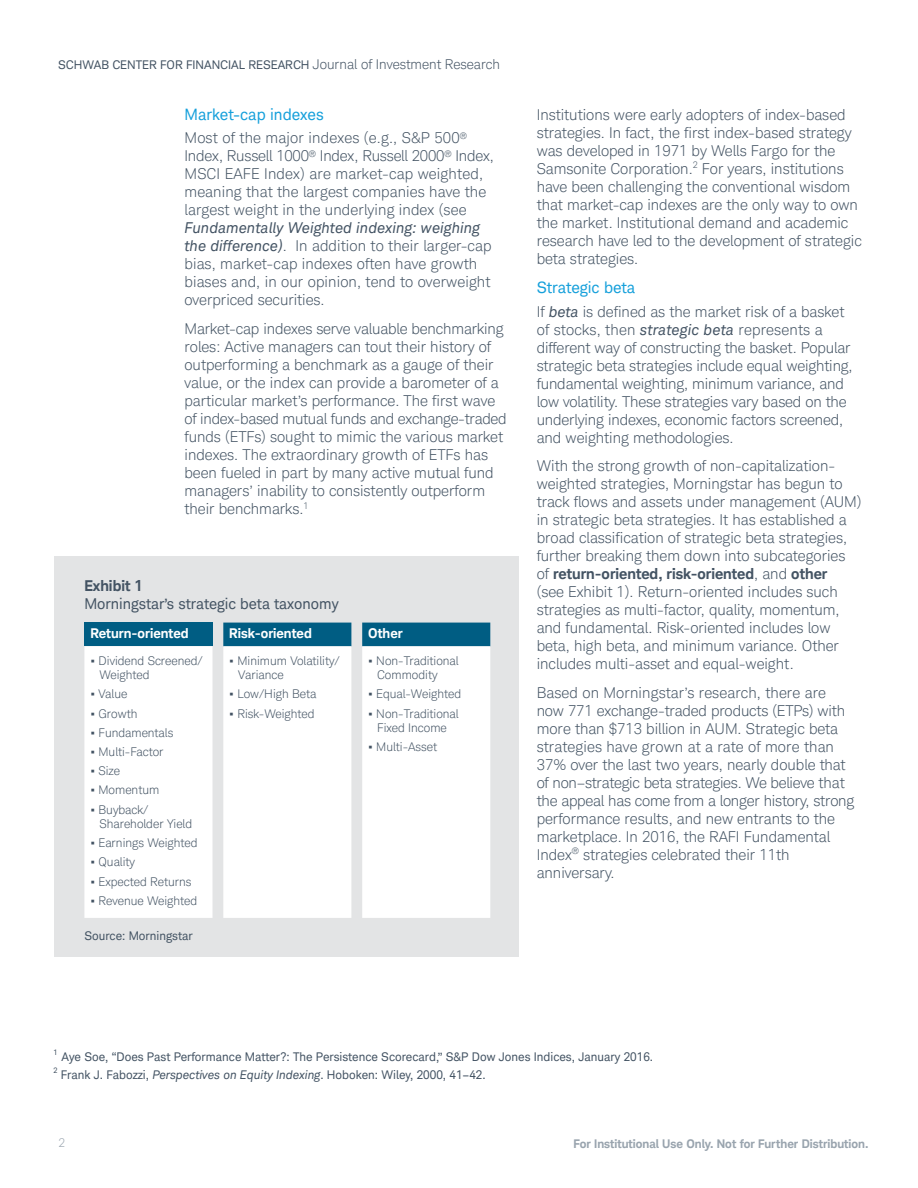
<style>
.page{position:relative;width:918px;height:1188px;background:#fff}
.page>*{position:absolute;margin:0;border:0;box-sizing:border-box;transform-origin:0 0}
.t1{font:15.75px "Charles Modern";color:#16a0db}
.t2{font:300 15px/18px "Charles Modern";color:#435363}
.t3{font:15px "Charles Modern";color:#435363}
.t4{font:700 15px "Charles Modern";color:#435363}
.t5{font:700 13.5px "Charles Modern";color:#fff}
.t6{font:300 12px/14.4px "Charles Modern";color:#435363}
.t7{font:12px "Charles Modern";color:#435363}
.t8{font:700 12px "Charles Modern";color:#99a4ae}
.t9{font:300 12px "Charles Modern";color:#99a4ae}
.t10{font:7.5px "Charles Modern";color:#435363}
.s1{font-weight:300;font-size:13.5px}
.s2{font-weight:400;font-style:italic}
.s3{font-weight:400;font-size:13.5px}
.s4{font-weight:700}
.s5{font-style:italic}
</style>
<div class="page">
<div style="left:54px;top:557px;width:464px;height:400px;background:#e3e4e5"></div>
<div style="left:84px;top:623px;width:129px;height:23px;background:#005d83"></div>
<div style="left:223px;top:623px;width:267px;height:23px;background:#005d83"></div>
<div style="left:84px;top:646px;width:406px;height:272px;background:#fff"></div>
<p class="t7" style="left:58px;top:58px;width:443px">SCHWAB CENTER FOR FINANCIAL RESEARCH <span class="s1">Journal of Investment Research</span></p>
<p class="t1" style="left:184px;top:105px;width:141px">Market-cap indexes</p>
<p class="t2" style="left:184px;top:129px;width:311px">Most of the major indexes (e.g., S&amp;P 500<sup>® </sup>Index, Russell 1000<sup>®</sup> Index, Russell 2000<sup>®</sup> Index, MSCI EAFE Index) are market-cap weighted, meaning that the largest companies have the largest weight in the underlying index (see</p>
<p class="t2" style="left:184px;top:219px;width:309px"><span class="s2">Fundamentally Weighted indexing: weighing the difference)</span>. In addition to their larger-cap bias, market-cap indexes often have growth biases and, in our opinion, tend to overweight overpriced securities.</p>
<p class="t2" style="left:184px;top:320px;width:324px">Market-cap indexes serve valuable benchmarking roles: Active managers can tout their history of outperforming a benchmark as a gauge of their value, or the index can provide a barometer of a particular market’s performance. The first wave of index-based mutual funds and exchange-traded funds (ETFs) sought to mimic the various market indexes. The extraordinary growth of ETFs has been fueled in part by many active mutual fund managers’ inability to consistently outperform their benchmarks.<sup>1</sup></p>
<p class="t4" style="left:84px;top:577px;width:60px">Exhibit 1</p>
<p class="t3" style="left:84px;top:595px;width:256px">Morningstar’s strategic beta taxonomy</p>
<p class="t5" style="left:90px;top:625px;width:100px">Return-oriented</p>
<p class="t5" style="left:229px;top:625px;width:84px">Risk-oriented</p>
<p class="t5" style="left:368px;top:625px;width:36px">Other</p>
<p class="t6" style="left:99px;top:653px;width:105px;text-indent:-9px"><span class="s3">•</span> Dividend Screened/<br>Weighted</p>
<p class="t6" style="left:90px;top:687px;width:38px"><span class="s3">•</span> Value</p>
<p class="t6" style="left:90px;top:706px;width:49px"><span class="s3">•</span> Growth</p>
<p class="t6" style="left:90px;top:725px;width:84px"><span class="s3">•</span> Fundamentals</p>
<p class="t6" style="left:90px;top:745px;width:75px"><span class="s3">•</span> Multi-Factor</p>
<p class="t6" style="left:90px;top:764px;width:31px"><span class="s3">•</span> Size</p>
<p class="t6" style="left:90px;top:783px;width:70px"><span class="s3">•</span> Momentum</p>
<p class="t6" style="left:99px;top:802px;width:94px;text-indent:-9px"><span class="s3">•</span> Buyback/<br>Shareholder Yield</p>
<p class="t6" style="left:90px;top:836px;width:109px"><span class="s3">•</span> Earnings Weighted</p>
<p class="t6" style="left:90px;top:855px;width:46px"><span class="s3">•</span> Quality</p>
<p class="t6" style="left:90px;top:874px;width:103px"><span class="s3">•</span> Expected Returns</p>
<p class="t6" style="left:90px;top:893px;width:108px"><span class="s3">•</span> Revenue Weighted</p>
<p class="t6" style="left:238px;top:653px;width:103px;text-indent:-9px"><span class="s3">•</span> Minimum Volatility/<br>Variance</p>
<p class="t6" style="left:229px;top:687px;width:89px"><span class="s3">•</span> Low/High Beta</p>
<p class="t6" style="left:229px;top:706px;width:87px"><span class="s3">•</span> Risk-Weighted</p>
<p class="t6" style="left:377px;top:653px;width:83px;text-indent:-9px"><span class="s3">•</span> Non-Traditional<br>Commodity</p>
<p class="t6" style="left:368px;top:687px;width:94px"><span class="s3">•</span> Equal-Weighted</p>
<p class="t6" style="left:368px;top:706px;width:92px;text-align:center"><span class="s3">•</span> Non-Traditional<br>Fixed Income</p>
<p class="t6" style="left:368px;top:740px;width:70px"><span class="s3">•</span> Multi-Asset</p>
<p class="t7" style="left:84px;top:929px;width:110px">Source: Morningstar</p>
<p class="t2" style="left:537px;top:105px;width:327px">Institutions were early adopters of index-based strategies. In fact, the first index-based strategy was developed in 1971 by Wells Fargo for the Samsonite Corporation.<sup>2</sup> For years, institutions have been challenging the conventional wisdom that market-cap indexes are the only way to own the market. Institutional demand and academic research have led to the development of strategic beta strategies.</p>
<p class="t1" style="left:537px;top:278px;width:100px">Strategic beta</p>
<p class="t2" style="left:537px;top:302px;width:317px">If <span class="s2">beta</span> is defined as the market risk of a basket of stocks, then <span class="s2">strategic beta</span> represents a different way of constructing the basket. Popular strategic beta strategies include equal weighting, fundamental weighting, minimum variance, and low volatility. These strategies vary based on the underlying indexes, economic factors screened, and weighting methodologies.</p>
<p class="t2" style="left:537px;top:457px;width:326px">With the strong growth of non-capitalization&shy;weighted strategies, Morningstar has begun to track flows and assets under management (AUM) in strategic beta strategies. It has established a broad classification of strategic beta strategies, further breaking them down into subcategories<br>of <span class="s4">return-oriented, risk-oriented</span>, and <span class="s4">other<br></span>(see Exhibit 1). Return-oriented includes such strategies as multi-factor, quality, momentum, and fundamental. Risk-oriented includes low beta, high beta, and minimum variance. Other includes multi-asset and equal-weight.</p>
<p class="t2" style="left:537px;top:683px;width:319px">Based on Morningstar’s research, there are now 771 exchange-traded products (ETPs) with more than $713 billion in AUM. Strategic beta strategies have grown at a rate of more than 37% over the last two years, nearly double that of non–strategic beta strategies. We believe that the appeal has come from a longer history, strong performance results, and new entrants to the marketplace. In 2016, the RAFI Fundamental Index<sup>®</sup> strategies celebrated their 11th anniversary.</p>
<p class="t10" style="left:53px;top:1048px;width:6px">1</p>
<p class="t7" style="left:61px;top:1050px;width:593px">Aye Soe, “Does Past Performance Matter?: The Persistence Scorecard,” S&amp;P Dow Jones Indices, January 2016.</p>
<p class="t10" style="left:53px;top:1066px;width:6px">2</p>
<p class="t7" style="left:61px;top:1067px;width:427px">Frank J. Fabozzi, <span class="s5">Perspectives on Equity Indexing</span>. Hoboken: Wiley, 2000, 41–42.</p>
<p class="t9" style="left:58px;top:1135px;width:8px">2</p>
<p class="t8" style="left:574px;top:1137px;width:296px">For Institutional Use Only. Not for Further Distribution.</p>
</div>
